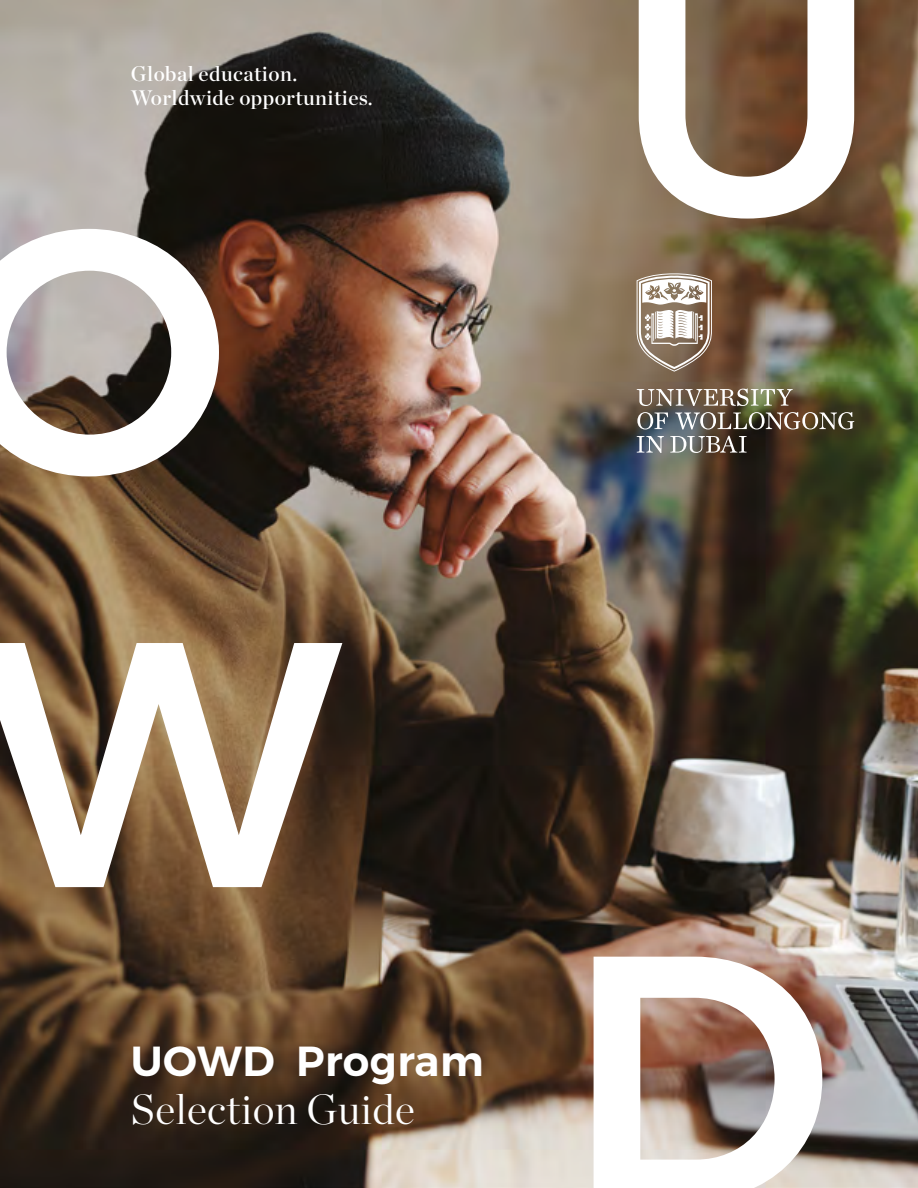
<style>
.page{position:relative;width:918px;height:1188px;background:#fff}
.page>*{position:absolute;margin:0;border:0;box-sizing:border-box;transform-origin:0 0}
.t1{font:300 42px "Chronicle Display";letter-spacing:.01em;color:#fff}
.t2{font:600 42px "Montserrat";letter-spacing:.01em;color:#fff}
.t3{font:21px/24px "Chronicle Display Semi";letter-spacing:.02em;color:#fff}
</style>
<div class="page">
<img style="left:0;top:0;width:918px;height:1188px">
<svg style="left:639px;top:0;width:215px;height:219px"></svg>
<svg style="left:0;top:229px;width:219px;height:247px"></svg>
<svg style="left:0;top:643px;width:342px;height:244px"></svg>
<svg style="left:594px;top:957px;width:228px;height:231px"></svg>
<svg style="left:637px;top:389px;width:156px;height:17px;background:#948976"></svg>
<svg style="left:637px;top:412px;width:31px;height:17px"></svg>
<svg style="left:675px;top:412px;width:179px;height:17px;background:#7c7467"></svg>
<svg style="left:637px;top:436px;width:27px;height:17px"></svg>
<svg style="left:670px;top:436px;width:77px;height:17px"></svg>
<svg style="left:637px;top:273px;width:75px;height:99px"></svg>
<p class="t3" style="left:131px;top:60px;width:243px">Global education.<br>Worldwide opportunities.</p>
<h1 class="t2" style="left:131px;top:1035px;width:354px">UOWD Program</h1>
<h1 class="t1" style="left:131px;top:1078px;width:286px">Selection Guide</h1>
</div>
